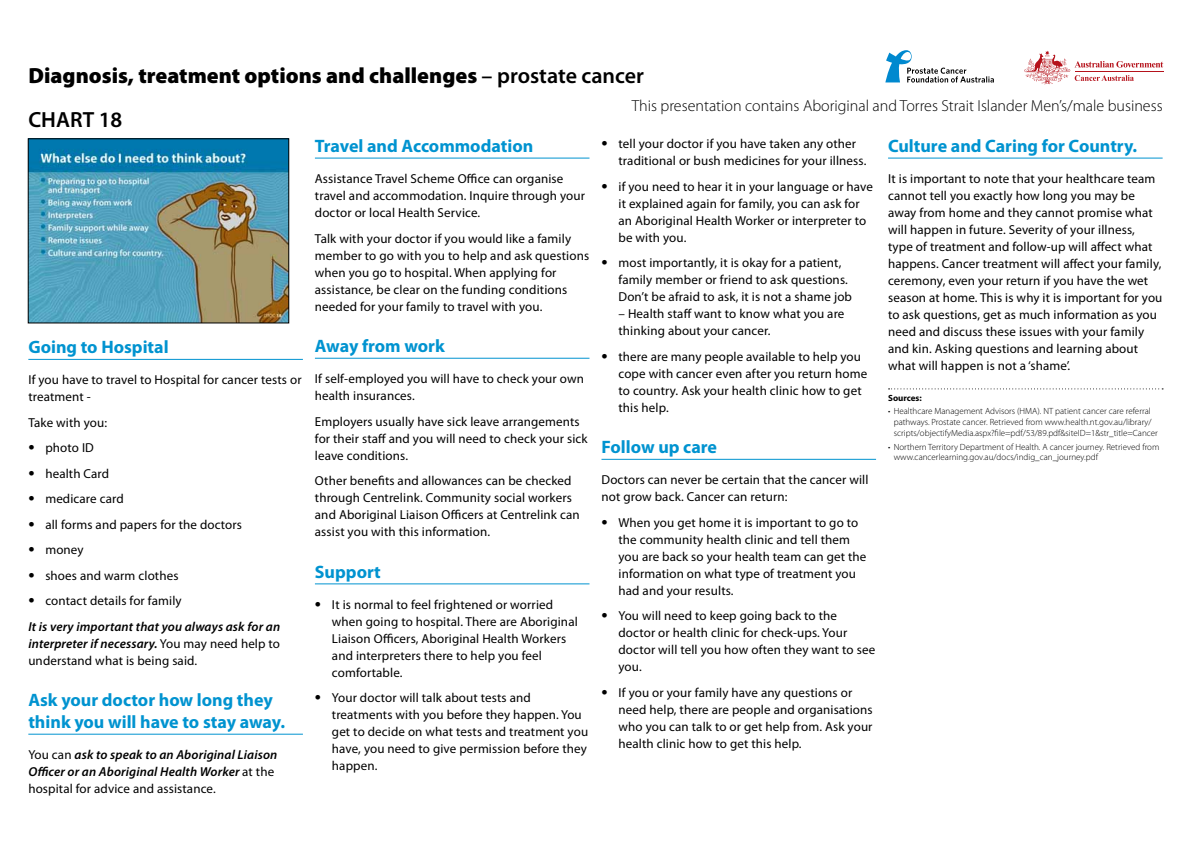
<style>
.page{position:relative;width:1191px;height:842px;background:#fff}
.page>*{position:absolute;margin:0;border:0;box-sizing:border-box;transform-origin:0 0}
.t1{font:900 22px "Myriad Pro";color:#000}
.t2{font:600 22px "Myriad Pro";color:#000}
.t3{font:700 18px/21.6px "Myriad Pro";color:#0093d0}
.t4{font:300 16px "Myriad Pro";color:#000}
.t5{font:13px/17px "Myriad Pro";letter-spacing:.01em;color:#000}
.t6{font:italic 600 13px/17px "Myriad Pro";letter-spacing:.01em;color:#000}
.t7{font:300 9px/10.8px "Myriad Pro";color:#000}
.t8{font:700 9px "Myriad Pro";color:#000}
.s1{font-weight:600}
.s2{font-size:22px}
.s3{font-weight:400;font-style:normal;font-size:22px}
.s4{font-weight:400;font-style:normal}
.s5{font-weight:600;font-style:italic}
</style>
<div class="page">
<hr style="left:28px;top:359px;width:275px;height:1px;background:#0093d0">
<hr style="left:28px;top:734px;width:275px;height:1px;background:#0093d0">
<hr style="left:315px;top:158px;width:274px;height:1px;background:#0093d0">
<hr style="left:315px;top:358px;width:274px;height:1px;background:#0093d0">
<hr style="left:315px;top:583px;width:274px;height:1px;background:#0093d0">
<hr style="left:601px;top:459px;width:275px;height:1px;background:#0093d0">
<hr style="left:888px;top:158px;width:274px;height:1px;background:#0093d0">
<svg style="left:888px;top:388px;width:275px;height:1px"></svg>
<img style="left:30px;top:140px;width:257px;height:181px">
<div style="left:28px;top:138px;width:261px;height:185px;border:1px solid #000"></div>
<svg style="left:1024px;top:51px;width:139px;height:33px"></svg>
<hr style="left:1074px;top:71px;width:89px;height:1px;background:#b5121b">
<svg style="left:885px;top:50px;width:109px;height:33px"></svg>
<h1 class="t1" style="left:28px;top:63px;width:617px">Diagnosis, treatment options and challenges <span class="s1">– prostate cancer</span></h1>
<h1 class="t2" style="left:28px;top:107px;width:96px">CHART 18</h1>
<h2 class="t3" style="left:28px;top:337px;width:142px">Going to Hospital</h2>
<p class="t5" style="left:28px;top:372px;width:275px">If you have to travel to Hospital for cancer tests or treatment -</p>
<p class="t5" style="left:28px;top:414px;width:80px">Take with you:</p>
<p class="t5" style="left:28px;top:440px;width:67px"><span class="s2">•</span> photo ID</p>
<p class="t5" style="left:28px;top:465px;width:82px"><span class="s2">•</span> health Card</p>
<p class="t5" style="left:28px;top:491px;width:97px"><span class="s2">•</span> medicare card</p>
<p class="t5" style="left:28px;top:516px;width:215px"><span class="s2">•</span> all forms and papers for the doctors</p>
<p class="t5" style="left:28px;top:542px;width:57px"><span class="s2">•</span> money</p>
<p class="t5" style="left:28px;top:567px;width:152px"><span class="s2">•</span> shoes and warm clothes</p>
<p class="t6" style="left:28px;top:589px;width:253px;line-height:25.5px"><span class="s3">•</span> <span class="s4">contact details for family<br></span>It is very important that you always ask for an</p>
<p class="t5" style="left:28px;top:635px;width:253px"><span class="s5">interpreter if necessary.</span> You may need help to understand what is being said.</p>
<h2 class="t3" style="left:28px;top:690px;width:258px">Ask your doctor how long they think you will have to stay away.</h2>
<p class="t6" style="left:28px;top:746px;width:250px"><span class="s4">You can</span> ask to speak to an Aboriginal Liaison<br>Officer or an Aboriginal Health Worker <span class="s4">at the hospital for advice and assistance.</span></p>
<h2 class="t3" style="left:315px;top:135px;width:220px">Travel and Accommodation</h2>
<p class="t5" style="left:315px;top:170px;width:272px">Assistance Travel Scheme Office can organise travel and accommodation. Inquire through your doctor or local Health Service.</p>
<p class="t5" style="left:315px;top:230px;width:276px">Talk with your doctor if you would like a family member to go with you to help and ask questions when you go to hospital. When applying for assistance, be clear on the funding conditions needed for your family to travel with you.</p>
<h2 class="t3" style="left:315px;top:335px;width:131px">Away from work</h2>
<p class="t5" style="left:315px;top:371px;width:270px">If self-employed you will have to check your own health insurances.</p>
<p class="t5" style="left:315px;top:413px;width:274px">Employers usually have sick leave arrangements for their staff and you will need to check your sick leave conditions.</p>
<p class="t5" style="left:315px;top:473px;width:266px">Other benefits and allowances can be checked through Centrelink. Community social workers and Aboriginal Liaison Officers at Centrelink can assist you with this information.</p>
<h2 class="t3" style="left:315px;top:561px;width:67px">Support</h2>
<p class="t5" style="left:332px;top:596px;width:247px;text-indent:-17px"><span class="s2">•</span> It is normal to feel frightened or worried when going to hospital. There are Aboriginal Liaison Officers, Aboriginal Health Workers and interpreters there to help you feel comfortable.</p>
<p class="t5" style="left:332px;top:690px;width:258px;text-indent:-17px"><span class="s2">•</span> Your doctor will talk about tests and treatments with you before they happen. You get to decide on what tests and treatment you have, you need to give permission before they happen.</p>
<p class="t4" style="left:632px;top:97px;width:532px">This presentation contains Aboriginal and Torres Strait Islander Men’s/male business</p>
<p class="t5" style="left:618px;top:136px;width:249px;text-indent:-17px"><span class="s2">•</span> tell your doctor if you have taken any other traditional or bush medicines for your illness.</p>
<p class="t5" style="left:618px;top:178px;width:256px;text-indent:-17px"><span class="s2">•</span> if you need to hear it in your language or have it explained again for family, you can ask for an Aboriginal Health Worker or interpreter to be with you.</p>
<p class="t5" style="left:618px;top:255px;width:235px;text-indent:-17px"><span class="s2">•</span> most importantly, it is okay for a patient, family member or friend to ask questions.<br>Don’t be afraid to ask, it is not a shame job</p>
<p class="t5" style="left:618px;top:306px;width:227px">– Health staff want to know what you are thinking about your cancer.</p>
<p class="t5" style="left:618px;top:348px;width:250px;text-indent:-17px"><span class="s2">•</span> there are many people available to help you cope with cancer even after you return home to country. Ask your health clinic how to get this help.</p>
<h2 class="t3" style="left:601px;top:436px;width:117px">Follow up care</h2>
<p class="t5" style="left:601px;top:472px;width:268px">Doctors can never be certain that the cancer will not grow back. Cancer can return:</p>
<p class="t5" style="left:618px;top:514px;width:249px;text-indent:-17px"><span class="s2">•</span> When you get home it is important to go to the community health clinic and tell them you are back so your health team can get the information on what type of treatment you had and your results.</p>
<p class="t5" style="left:618px;top:608px;width:258px;text-indent:-17px"><span class="s2">•</span> You will need to keep going back to the doctor or health clinic for check-ups. Your doctor will tell you how often they want to see you.</p>
<p class="t5" style="left:618px;top:684px;width:256px;text-indent:-17px"><span class="s2">•</span> If you or your family have any questions or need help, there are people and organisations who you can talk to or get help from. Ask your health clinic how to get this help.</p>
<h2 class="t3" style="left:888px;top:135px;width:251px">Culture and Caring for Country.</h2>
<p class="t5" style="left:888px;top:170px;width:276px">It is important to note that your healthcare team cannot tell you exactly how long you may be away from home and they cannot promise what will happen in future. Severity of your illness, type of treatment and follow-up will affect what happens. Cancer treatment will affect your family, ceremony, even your return if you have the wet season at home. This is why it is important for you to ask questions, get as much information as you need and discuss these issues with your family and kin. Asking questions and learning about what will happen is not a ‘shame’.</p>
<p class="t8" style="left:888px;top:393px;width:35px">Sources:</p>
<p class="t7" style="left:893px;top:406px;width:266px;text-indent:-6px">• Healthcare Management Advisors (HMA). NT patient cancer care referral pathways. Prostate cancer. Retrieved from www.health.nt.gov.au/library/ scripts/objectifyMedia.aspx?file=pdf/53/89.pdf&amp;siteID=1&amp;str_title=Cancer</p>
<p class="t7" style="left:893px;top:441px;width:267px;text-indent:-6px">• Northern Territory Department of Health. A cancer journey. Retrieved from www.cancerlearning.gov.au/docs/indig_can_journey.pdf</p>
</div>
